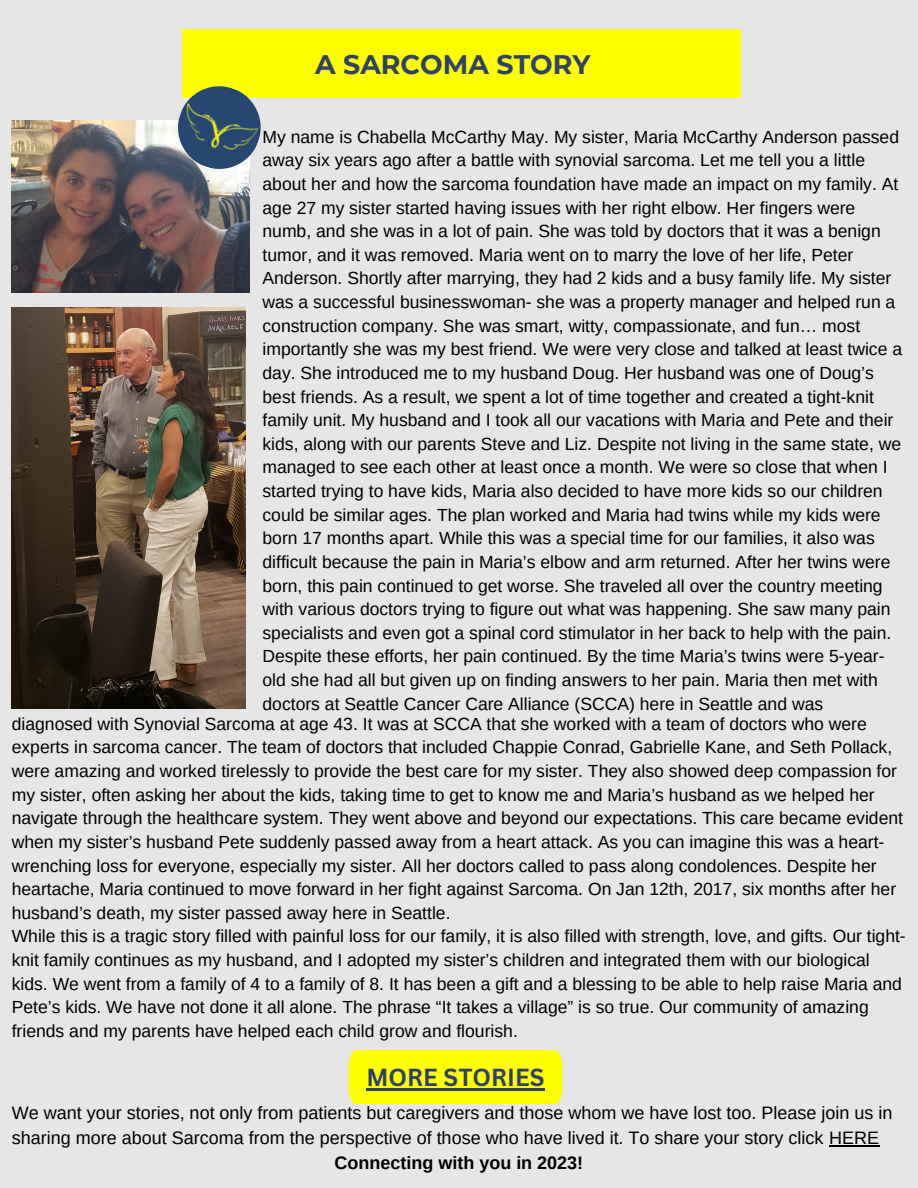
<style>
.page{position:relative;width:918px;height:1188px;background:#e6e6e6}
.page>*{position:absolute;margin:0;border:0;box-sizing:border-box;transform-origin:0 0}
.t1{font:700 26.85px "Montserrat";color:#2e406b}
.t2{font:700 24px "Canva Sans";color:#2e406b}
.t3{font:18px/24.8px "Arimo";color:#000}
.t4{font:700 18px "Arimo";color:#000}
.t5{font:17.55px/23.7px "Arimo";color:#000}
</style>
<div class="page">
<div style="left:182px;top:29px;width:559px;height:69px;background:#ff0"></div>
<div style="left:349px;top:1051px;width:213px;height:53px;background:#ff0"></div>
<hr style="left:366px;top:1088px;width:179px;height:2px;background:#2e406b">
<img style="left:12px;top:120px;width:237px;height:172px">
<img style="left:12px;top:308px;width:234px;height:400px">
<hr style="left:829px;top:1145px;width:50px;height:1px;background:#000">
<img style="left:154px;top:86px;width:107px;height:97px">
<p class="t1" style="left:315px;top:48px;width:277px">A SARCOMA STORY</p>
<p class="t5" style="left:263px;top:125px;width:641px">My name is Chabella McCarthy May. My sister, Maria McCarthy Anderson passed away six years ago after a battle with synovial sarcoma. Let me tell you a little about her and how the sarcoma foundation have made an impact on my family. At age 27 my sister started having issues with her right elbow. Her fingers were numb, and she was in a lot of pain. She was told by doctors that it was a benign tumor, and it was removed. Maria went on to marry the love of her life, Peter Anderson. Shortly after marrying, they had 2 kids and a busy family life. My sister was a successful businesswoman- she was a property manager and helped run a construction company. She was smart, witty, compassionate, and fun… most importantly she was my best friend. We were very close and talked at least twice a day. She introduced me to my husband Doug. Her husband was one of Doug’s best friends. As a result, we spent a lot of time together and created a tight-knit family unit. My husband and I took all our vacations with Maria and Pete and their kids, along with our parents Steve and Liz. Despite not living in the same state, we managed to see each other at least once a month. We were so close that when I started trying to have kids, Maria also decided to have more kids so our children could be similar ages. The plan worked and Maria had twins while my kids were born 17 months apart. While this was a special time for our families, it also was difficult because the pain in Maria’s elbow and arm returned. After her twins were born, this pain continued to get worse. She traveled all over the country meeting with various doctors trying to figure out what was happening. She saw many pain specialists and even got a spinal cord stimulator in her back to help with the pain.<br>Despite these efforts, her pain continued. By the time Maria’s twins were 5-year&shy;old she had all but given up on finding answers to her pain. Maria then met with doctors at Seattle Cancer Care Alliance (SCCA) here in Seattle and was</p>
<p class="t5" style="left:12px;top:712px;width:893px">diagnosed with Synovial Sarcoma at age 43. It was at SCCA that she worked with a team of doctors who were experts in sarcoma cancer. The team of doctors that included Chappie Conrad, Gabrielle Kane, and Seth Pollack, were amazing and worked tirelessly to provide the best care for my sister. They also showed deep compassion for my sister, often asking her about the kids, taking time to get to know me and Maria’s husband as we helped her navigate through the healthcare system. They went above and beyond our expectations. This care became evident when my sister’s husband Pete suddenly passed away from a heart attack. As you can imagine this was a heart&shy;wrenching loss for everyone, especially my sister. All her doctors called to pass along condolences. Despite her heartache, Maria continued to move forward in her fight against Sarcoma. On Jan 12th, 2017, six months after her husband’s death, my sister passed away here in Seattle.</p>
<p class="t5" style="left:12px;top:925px;width:896px">While this is a tragic story filled with painful loss for our family, it is also filled with strength, love, and gifts. Our tight&shy;knit family continues as my husband, and I adopted my sister’s children and integrated them with our biological kids. We went from a family of 4 to a family of 8. It has been a gift and a blessing to be able to help raise Maria and Pete’s kids. We have not done it all alone. The phrase “It takes a village” is so true. Our community of amazing friends and my parents have helped each child grow and flourish.</p>
<p class="t2" style="left:366px;top:1060px;width:180px">MORE STORIES</p>
<p class="t3" style="left:12px;top:1101px;width:882px">We want your stories, not only from patients but caregivers and those whom we have lost too. Please join us in sharing more about Sarcoma from the perspective of those who have lived it. To share your story click HERE</p>
<p class="t4" style="left:334px;top:1152px;width:250px">Connecting with you in 2023!</p>
</div>
